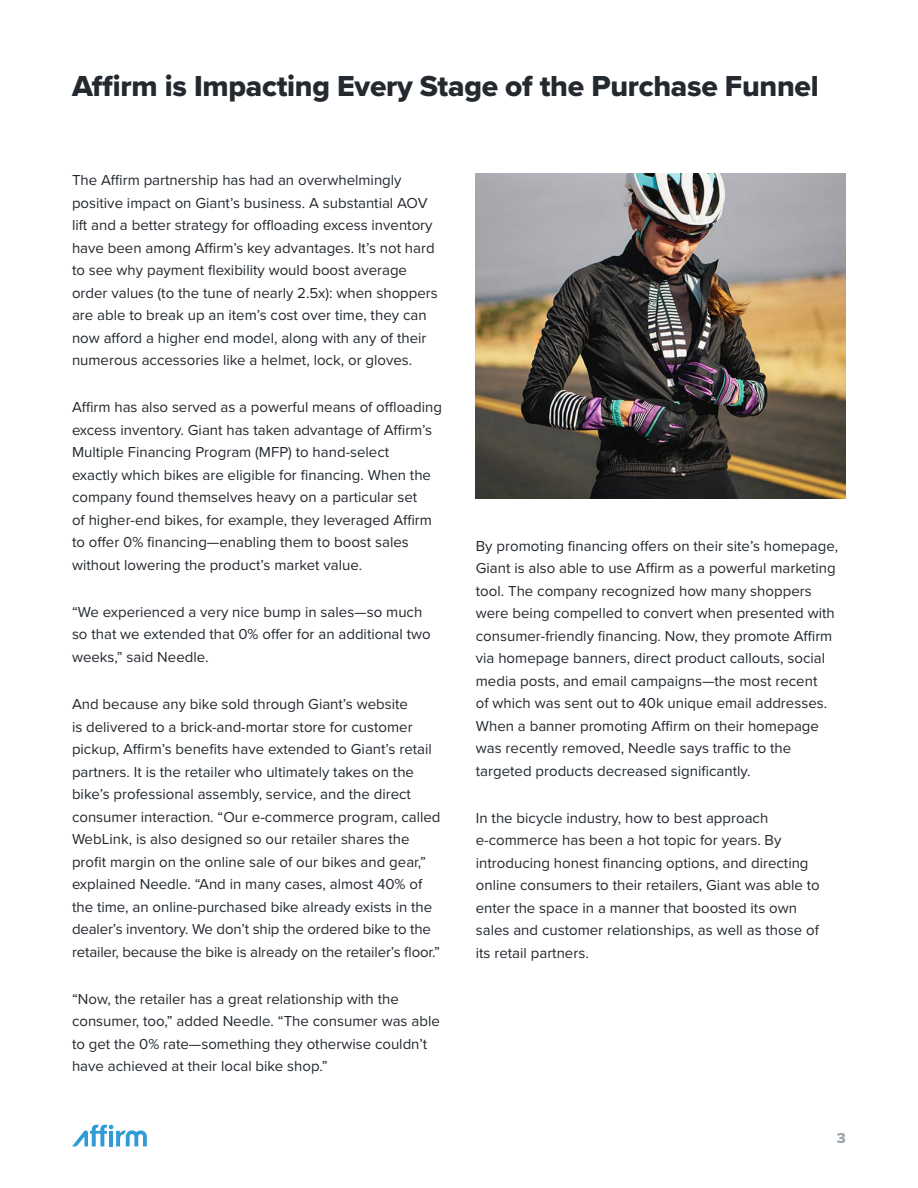
<style>
.page{position:relative;width:918px;height:1188px;background:#fff}
.page>*{position:absolute;margin:0;border:0;box-sizing:border-box;transform-origin:0 0}
.t1{font:30px "Proxima Nova Extrabld";letter-spacing:-.01em;color:#23292f}
.Body_Copy{font:15px/22.5px "Proxima Nova";color:#23292f}
.t2{font:15px "Proxima Nova Extrabld";color:#9da6b0}
</style>
<div class="page">
<svg style="left:72px;top:1125px;width:75px;height:21px"></svg>
<img style="left:476px;top:173px;width:370px;height:325px">
<p class="t1" style="left:72px;top:63px;width:748px">Affirm is Impacting Every Stage of the Purchase Funnel</p>
<p class="Body_Copy" style="left:72px;top:169px;width:367px">The Affirm partnership has had an overwhelmingly positive impact on Giant’s business. A substantial AOV lift and a better strategy for offloading excess inventory have been among Affirm’s key advantages. It’s not hard to see why payment flexibility would boost average order values (to the tune of nearly 2.5x): when shoppers are able to break up an item’s cost over time, they can now afford a higher end model, along with any of their numerous accessories like a helmet, lock, or gloves.</p>
<p class="Body_Copy" style="left:72px;top:396px;width:372px">Affirm has also served as a powerful means of offloading excess inventory. Giant has taken advantage of Affirm’s Multiple Financing Program (MFP) to hand-select<br>exactly which bikes are eligible for financing. When the company found themselves heavy on a particular set<br>of higher-end bikes, for example, they leveraged Affirm to offer 0% financing—enabling them to boost sales without lowering the product’s market value.</p>
<p class="Body_Copy" style="left:72px;top:601px;width:360px">“We experienced a very nice bump in sales—so much so that we extended that 0% offer for an additional two weeks,” said Needle.</p>
<p class="Body_Copy" style="left:72px;top:693px;width:370px">And because any bike sold through Giant’s website<br>is delivered to a brick-and-mortar store for customer pickup, Affirm’s benefits have extended to Giant’s retail partners. It is the retailer who ultimately takes on the bike’s professional assembly, service, and the direct consumer interaction. “Our e-commerce program, called WebLink, is also designed so our retailer shares the profit margin on the online sale of our bikes and gear,” explained Needle. “And in many cases, almost 40% of the time, an online-purchased bike already exists in the dealer’s inventory. We don’t ship the ordered bike to the retailer, because the bike is already on the retailer’s floor.”</p>
<p class="Body_Copy" style="left:72px;top:988px;width:369px">“Now, the retailer has a great relationship with the consumer, too,” added Needle. “The consumer was able to get the 0% rate—something they otherwise couldn’t have achieved at their local bike shop.”</p>
<p class="Body_Copy" style="left:476px;top:535px;width:364px">By promoting financing offers on their site’s homepage, Giant is also able to use Affirm as a powerful marketing tool. The company recognized how many shoppers were being compelled to convert when presented with consumer-friendly financing. Now, they promote Affirm via homepage banners, direct product callouts, social media posts, and email campaigns—the most recent<br>of which was sent out to 40k unique email addresses.<br>When a banner promoting Affirm on their homepage was recently removed, Needle says traffic to the targeted products decreased significantly.</p>
<p class="Body_Copy" style="left:476px;top:807px;width:345px">In the bicycle industry, how to best approach e-commerce has been a hot topic for years. By introducing honest financing options, and directing online consumers to their retailers, Giant was able to enter the space in a manner that boosted its own sales and customer relationships, as well as those of its retail partners.</p>
<p class="t2" style="left:837px;top:1127px;width:11px">3</p>
</div>
